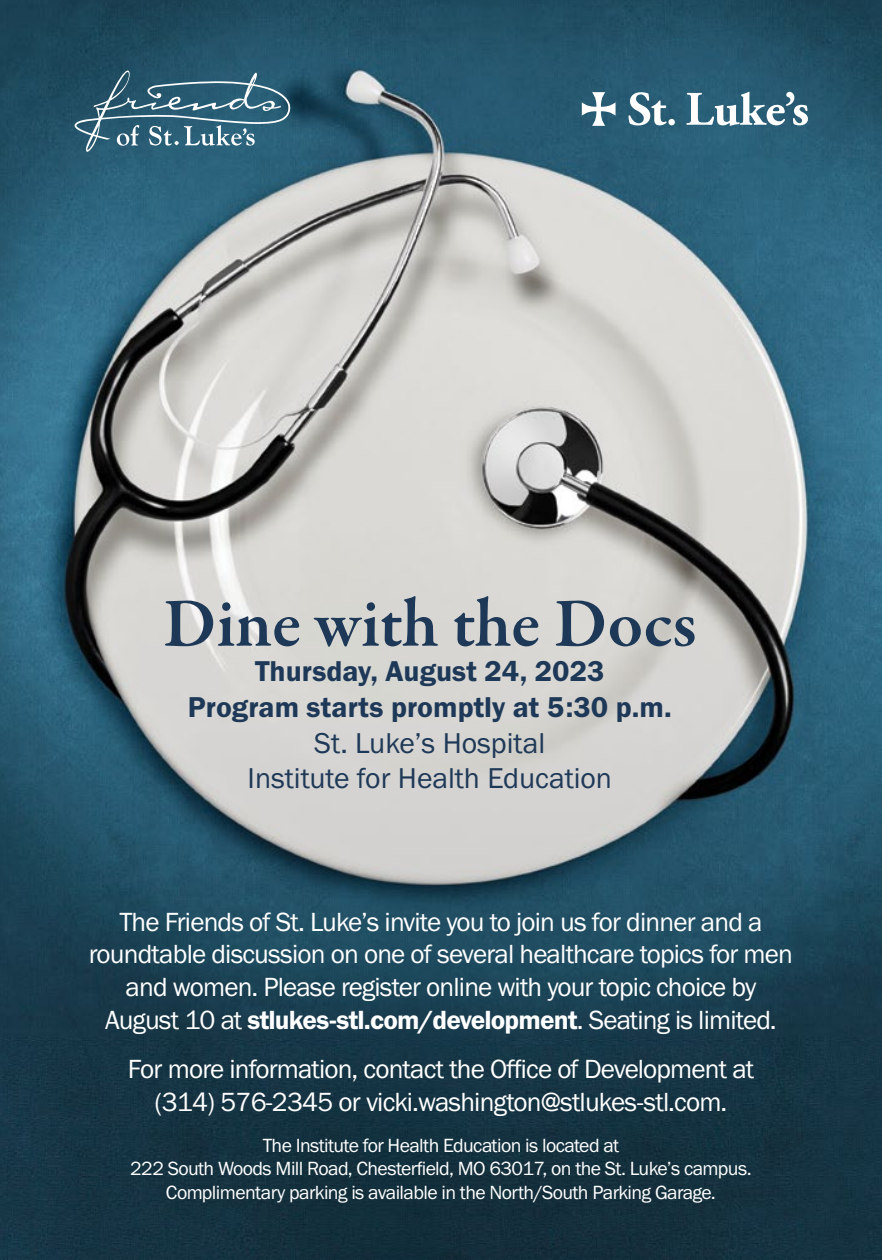
<style>
.page{position:relative;width:882px;height:1260px;background:#fff}
.page>*{position:absolute;margin:0;border:0;box-sizing:border-box;transform-origin:0 0}
.t1{font:600 70.17px "Garamond Premr Pro";letter-spacing:-.005em;color:#1e3857}
.t2{font:29.75px/35.7px "Franklin Gothic URW Dem";color:#1e3857;text-align:center}
.t3{font:29.75px/35.7px "Franklin Gothic URW Boo";color:#1e3857;text-align:center}
.t4{font:27.3px/32.7px "Franklin Gothic URW Boo";letter-spacing:-.03em;color:#fff;text-align:center}
.t5{font:19.78px/23.8px "Franklin Gothic URW Boo";letter-spacing:-.03em;color:#fff;text-align:center}
.s1{font-family:"Franklin Gothic URW Dem"}
</style>
<div class="page">
<img style="left:0;top:0;width:882px;height:1260px">
<svg style="left:75px;top:71px;width:215px;height:81px;background:#436f84"></svg>
<svg style="left:629px;top:92px;width:38px;height:33px"></svg>
<div style="left:668px;top:119px;width:7px;height:6px;background:#fff;border-radius:50%"></div>
<svg style="left:686px;top:92px;width:122px;height:34px"></svg>
<svg style="left:582px;top:92px;width:34px;height:34px"></svg>
<h1 class="t1" style="left:163px;top:581px;width:535px">Dine with the Docs</h1>
<p class="t2" style="left:188px;top:653px;width:485px">Thursday, August 24, 2023<br>Program starts promptly at 5:30 p.m.</p>
<p class="t3" style="left:248px;top:724px;width:366px">St. Luke’s Hospital<br>Institute for Health Education</p>
<p class="t4" style="left:89px;top:905px;width:706px">The Friends of St. Luke’s invite you to join us for dinner and a roundtable discussion on one of several healthcare topics for men and women. Please register online with your topic choice by August 10 at <span class="s1">stlukes-stl.com/development</span>. Seating is limited.</p>
<p class="t4" style="left:128px;top:1052px;width:628px">For more information, contact the Office of Development at (314) 576-2345 or vicki.washington@stlukes-stl.com.</p>
<p class="t5" style="left:130px;top:1133px;width:623px">The Institute for Health Education is located at<br>222 South Woods Mill Road, Chesterfield, MO 63017, on the St. Luke’s campus.<br>Complimentary parking is available in the North/South Parking Garage.</p>
</div>
